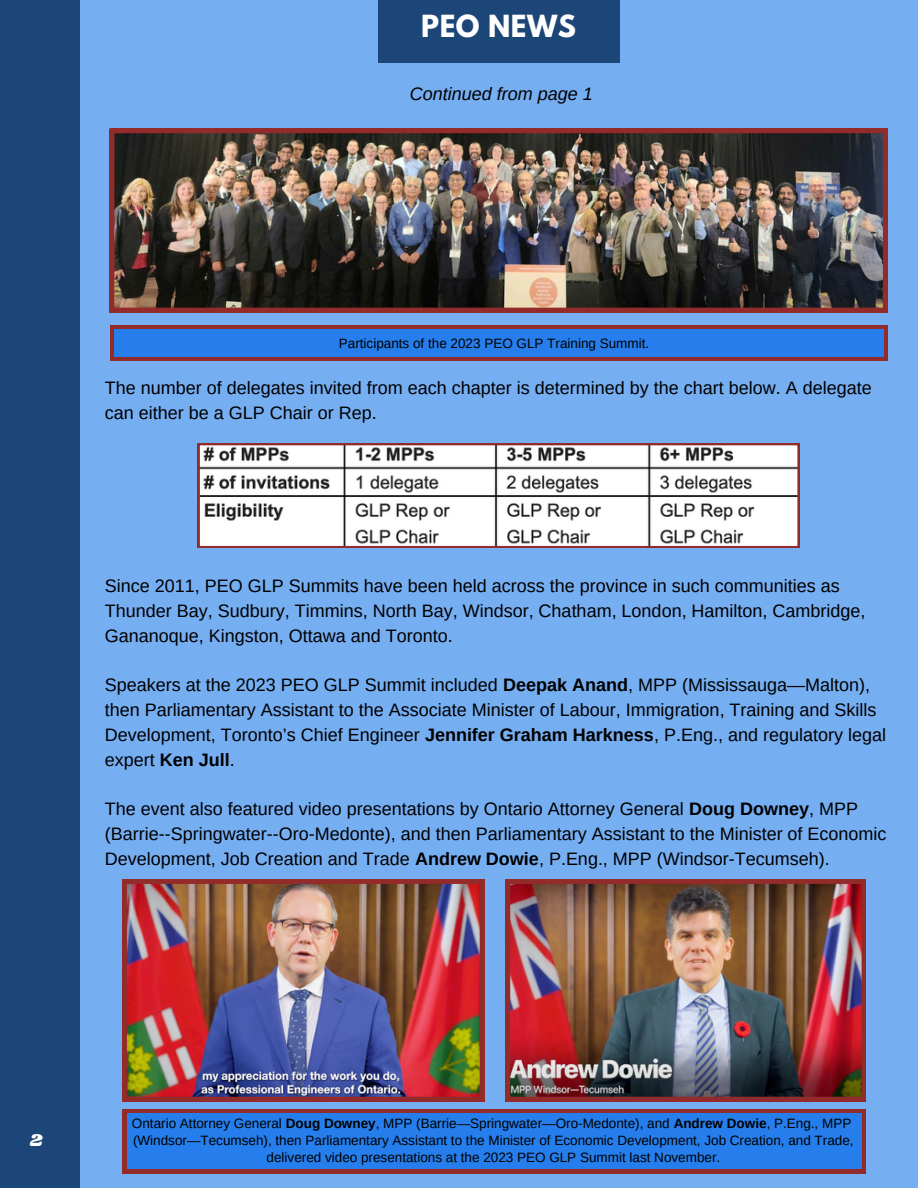
<style>
.page{position:relative;width:918px;height:1188px;background:#fff}
.page>*{position:absolute;margin:0;border:0;box-sizing:border-box;transform-origin:0 0}
.t1{font:700 27px "League Spartan";letter-spacing:.02em;color:#fff}
.t2{font:18px/24.8px "Arimo";color:#000}
.t3{font:italic 18px "Arimo";color:#000}
.t4{font:18px "Shrikhand";color:#fff}
.t5{font:13.5px/16.8px "Arimo";color:#000;text-align:center}
.s1{font-weight:700}
</style>
<div class="page">
<div style="left:73px;top:0;width:845px;height:1188px;background:#76aef2"></div>
<div style="left:378px;top:0;width:241px;height:62px;background:#1d4678"></div>
<div style="left:0;top:0;width:80px;height:1188px;background:#1d4678"></div>
<img style="left:110px;top:129px;width:777px;height:183px">
<svg style="left:198px;top:443px;width:602px;height:105px"></svg>
<div style="left:110px;top:325px;width:777px;height:36px;background:#942b2b"></div>
<div style="left:114px;top:330px;width:769px;height:27px;background:#257eeb"></div>
<img style="left:122px;top:879px;width:362px;height:222px">
<img style="left:506px;top:879px;width:360px;height:222px">
<div style="left:123px;top:1109px;width:743px;height:64px;background:#942b2b"></div>
<div style="left:127px;top:1114px;width:735px;height:55px;background:#257eeb"></div>
<p class="t1" style="left:421px;top:13px;width:156px">PEO NEWS</p>
<h2 class="t3" style="left:410px;top:84px;width:185px">Continued from page 1</h2>
<p class="t5" style="left:339px;top:335px;width:312px">Participants of the 2023 PEO GLP Training Summit.</p>
<p class="t2" style="left:105px;top:376px;width:768px">The number of delegates invited from each chapter is determined by the chart below. A delegate can either be a GLP Chair or Rep.</p>
<p class="t2" style="left:105px;top:574px;width:762px">Since 2011, PEO GLP Summits have been held across the province in such communities as<br>Thunder Bay, Sudbury, Timmins, North Bay, Windsor, Chatham, London, Hamilton, Cambridge,<br>Gananoque, Kingston, Ottawa and Toronto.</p>
<h2 class="t2" style="left:105px;top:673px;width:783px">Speakers at the 2023 PEO GLP Summit included <span class="s1">Deepak Anand</span>, MPP (Mississauga—Malton), then Parliamentary Assistant to the Associate Minister of Labour, Immigration, Training and Skills Development, Toronto’s Chief Engineer <span class="s1">Jennifer Graham Harkness</span>, P.Eng., and regulatory legal expert <span class="s1">Ken Jull</span>.</h2>
<h2 class="t2" style="left:105px;top:796px;width:783px">The event also featured video presentations by Ontario Attorney General <span class="s1">Doug Downey</span>, MPP (Barrie--Springwater--Oro-Medonte), and then Parliamentary Assistant to the Minister of Economic<br>Development, Job Creation and Trade <span class="s1">Andrew Dowie</span>, P.Eng., MPP (Windsor-Tecumseh).</h2>
<h1 class="t4" style="left:30px;top:1127px;width:14px">2</h1>
<p class="t5" style="left:132px;top:1115px;width:721px">Ontario Attorney General <span class="s1">Doug Downey</span>, MPP (Barrie—Springwater—Oro-Medonte), and <span class="s1">Andrew Dowie</span>, P.Eng., MPP</p>
<p class="t5" style="left:133px;top:1132px;width:722px">(Windsor—Tecumseh), then Parliamentary Assistant to the Minister of Economic Development, Job Creation, and Trade, delivered video presentations at the 2023 PEO GLP Summit last November.</p>
</div>
